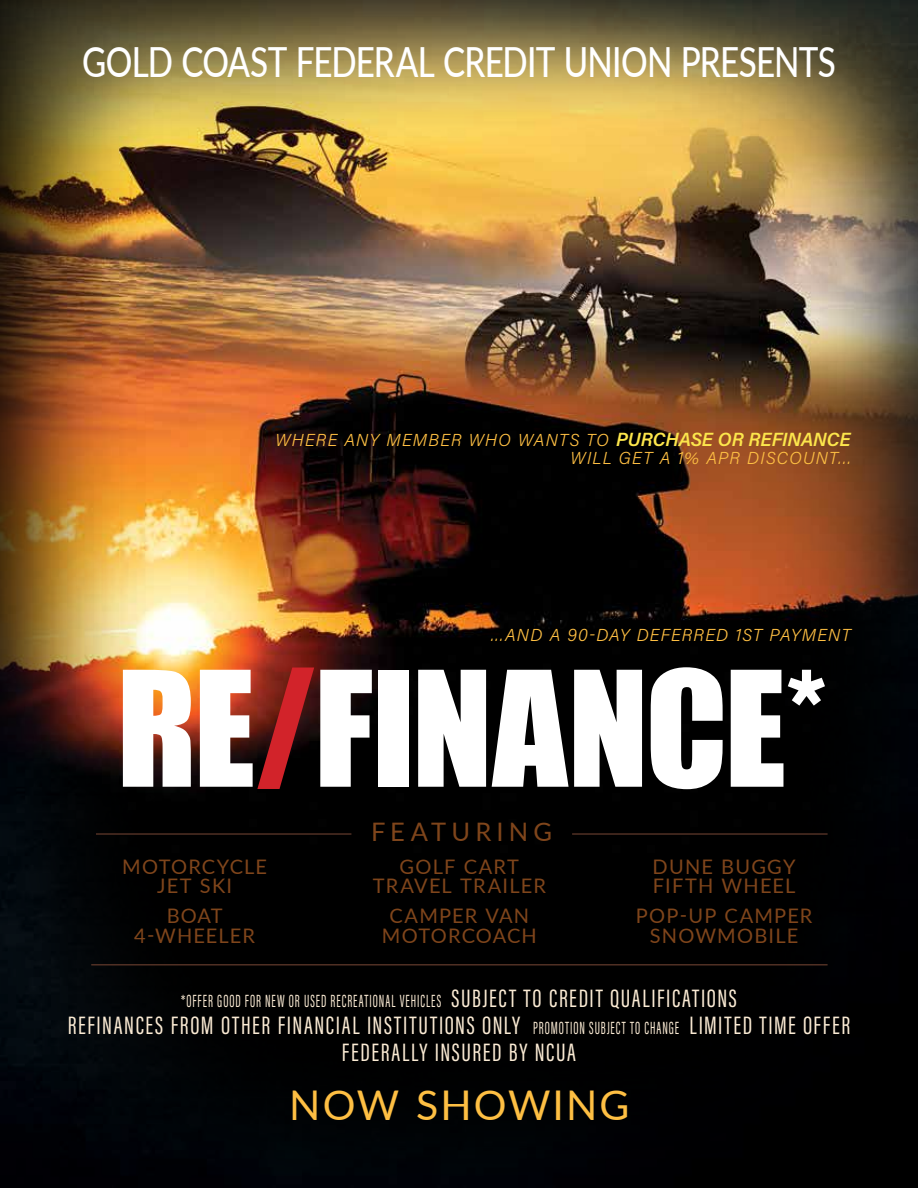
<style>
.page{position:relative;width:918px;height:1188px;background:#fff}
.page>*{position:absolute;margin:0;border:0;box-sizing:border-box;transform-origin:0 0}
.t1{font:148.05px "Impact";letter-spacing:-.02em;color:#fff}
.t2{font:500 41.55px "Lato";letter-spacing:-.02em;color:#fff;scale:.8 1}
.t3{font:40.95px "Lato";letter-spacing:.05em;color:#febf43}
.t4{font:25.95px/27.3px "Acumin Pro Extra Cond";letter-spacing:.065em;color:#fbebd4;text-align:center}
.t5{font:25.5px "Lato";letter-spacing:.205em;color:#7f451b}
.t6{font:20.1px/19.5px "Lato";letter-spacing:.06em;color:#7f451b;text-align:center}
.t7{font:18.15px "Acumin Pro Extra Cond";letter-spacing:.065em;color:#fbebd4;scale:.8 1}
.t8{font:17.25px/17.7px "Acumin Variable Concept";letter-spacing:.045em;color:#febf43;text-align:right}
.s1{font-size:19.2px;color:#fce64c}
.s2{color:#d2232a}
.s3{font-size:25.95px}
.s4{font-size:18.15px}
</style>
<div class="page">
<img style="left:0;top:0;width:918px;height:1188px">
<hr style="left:91px;top:964px;width:737px;height:1px;background:#593528">
<hr style="left:96px;top:833px;width:255px;height:2px;background:#593528">
<hr style="left:572px;top:833px;width:256px;height:2px;background:#593528">
<h2 class="t2" style="left:82px;top:32px;width:944px">GOLD COAST FEDERAL CREDIT UNION PRESENTS</h2>
<p class="t8" style="left:276px;top:430px;width:577px">WHERE ANY MEMBER WHO WANTS TO <span class="s1">PURCHASE OR REFINANCE<br></span>WILL GET A 1% APR DISCOUNT...</p>
<p class="t8" style="left:491px;top:626px;width:361px">...AND A 90-DAY DEFERRED 1ST PAYMENT</p>
<h1 class="t1" style="left:117px;top:614px;width:712px">RE<span class="s2">/</span>FINANCE*</h1>
<p class="t6" style="left:122px;top:856px;width:147px">MOTORCYCLE<br>JET SKI</p>
<p class="t6" style="left:134px;top:905px;width:122px">BOAT<br>4-WHEELER</p>
<p class="t5" style="left:371px;top:814px;width:183px">FEATURING</p>
<p class="t6" style="left:373px;top:856px;width:175px">GOLF CART<br>TRAVEL TRAILER</p>
<p class="t6" style="left:382px;top:905px;width:156px">CAMPER VAN<br>MOTORCOACH</p>
<p class="t6" style="left:653px;top:856px;width:145px;text-align:left">DUNE BUGGY<br>FIFTH WHEEL</p>
<p class="t6" style="left:636px;top:905px;width:178px">POP-UP CAMPER<br>SNOWMOBILE</p>
<p class="t7" style="left:181px;top:990px;width:696px">*OFFER GOOD FOR NEW OR USED RECREATIONAL VEHICLES <span class="s3">SUBJECT TO CREDIT QUALIFICATIONS</span></p>
<p class="t4" style="left:68px;top:1011px;width:784px">REFINANCES FROM OTHER FINANCIAL INSTITUTIONS ONLY <span class="s4">PROMOTION SUBJECT TO CHANGE</span> LIMITED TIME OFFER<br>FEDERALLY INSURED BY NCUA</p>
<h3 class="t3" style="left:289px;top:1076px;width:342px">NOW SHOWING</h3>
</div>
